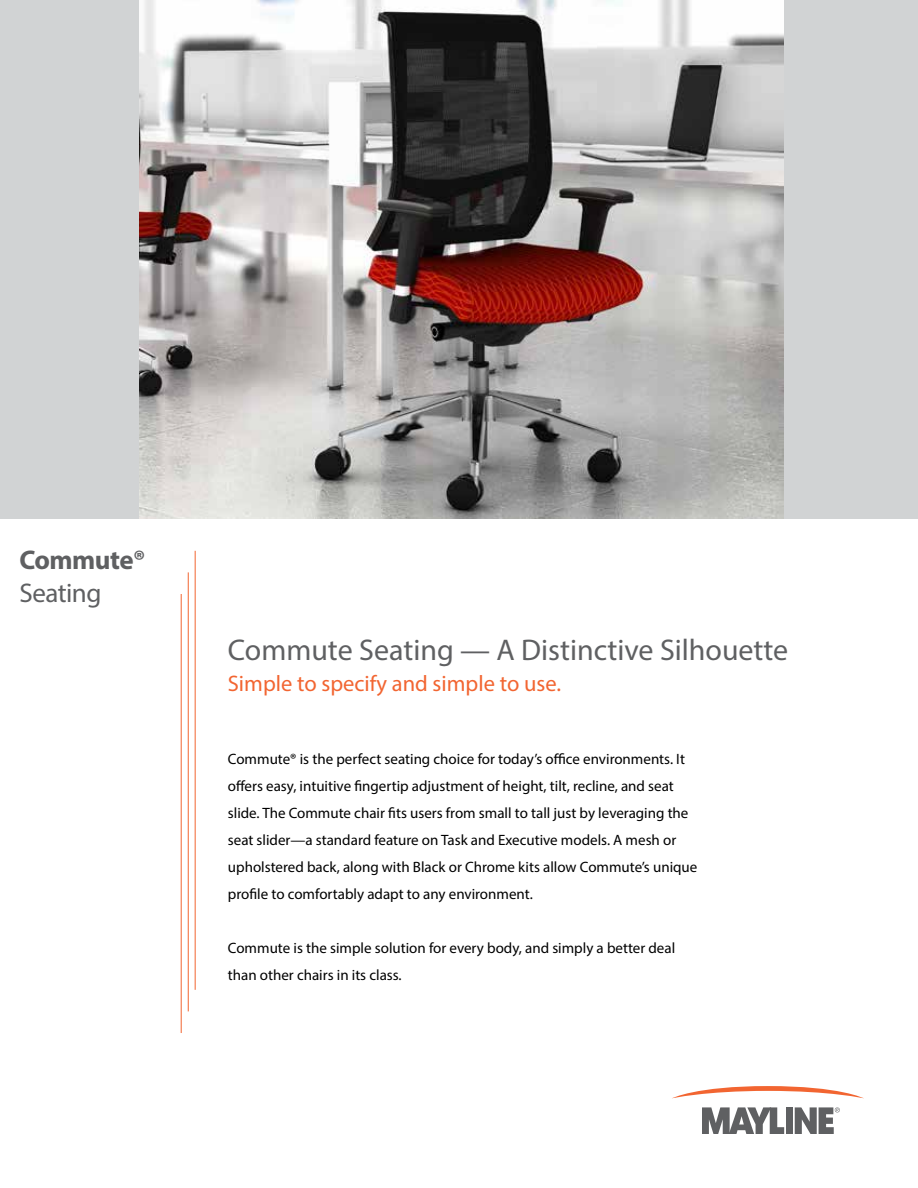
<style>
.page{position:relative;width:918px;height:1188px;background:#fff}
.page>*{position:absolute;margin:0;border:0;box-sizing:border-box;transform-origin:0 0}
.t1{font:30px "Myriad Pro";color:#5f6062}
.t2{font:700 27px "Myriad Pro";letter-spacing:-.02em;color:#5f6062}
.t3{font:27px "Myriad Pro";letter-spacing:-.02em;color:#5f6062}
.t4{font:22.5px "Myriad Pro";color:#f26531}
.t5{font:15px/27px "Myriad Pro";color:#000}
</style>
<div class="page">
<div style="left:0;top:0;width:918px;height:518px;background:#d1d3d4"></div>
<img style="left:140px;top:0;width:643px;height:518px">
<svg style="left:672px;top:1086px;width:191px;height:12px"></svg>
<svg style="left:795px;top:1107px;width:45px;height:27px"></svg>
<div style="left:786px;top:1107px;width:7px;height:27px;background:#5f6062"></div>
<svg style="left:702px;top:1107px;width:82px;height:27px"></svg>
<hr style="left:188px;top:572px;width:1px;height:439px;background:#f26531">
<hr style="left:195px;top:551px;width:1px;height:439px;background:#f26531">
<hr style="left:181px;top:594px;width:1px;height:439px;background:#f26531">
<h2 class="t2" style="left:20px;top:542px;width:127px">Commute®</h2>
<h2 class="t3" style="left:20px;top:576px;width:83px">Seating</h2>
<h1 class="t1" style="left:228px;top:631px;width:562px">Commute Seating — A Distinctive Silhouette</h1>
<h3 class="t4" style="left:228px;top:670px;width:335px">Simple to specify and simple to use.</h3>
<p class="t5" style="left:228px;top:745px;width:471px">Commute® is the perfect seating choice for today’s office environments. It offers easy, intuitive fingertip adjustment of height, tilt, recline, and seat slide. The Commute chair fits users from small to tall just by leveraging the seat slider—a standard feature on Task and Executive models. A mesh or upholstered back, along with Black or Chrome kits allow Commute’s unique profile to comfortably adapt to any environment.</p>
<p class="t5" style="left:228px;top:934px;width:449px">Commute is the simple solution for every body, and simply a better deal than other chairs in its class.</p>
</div>
